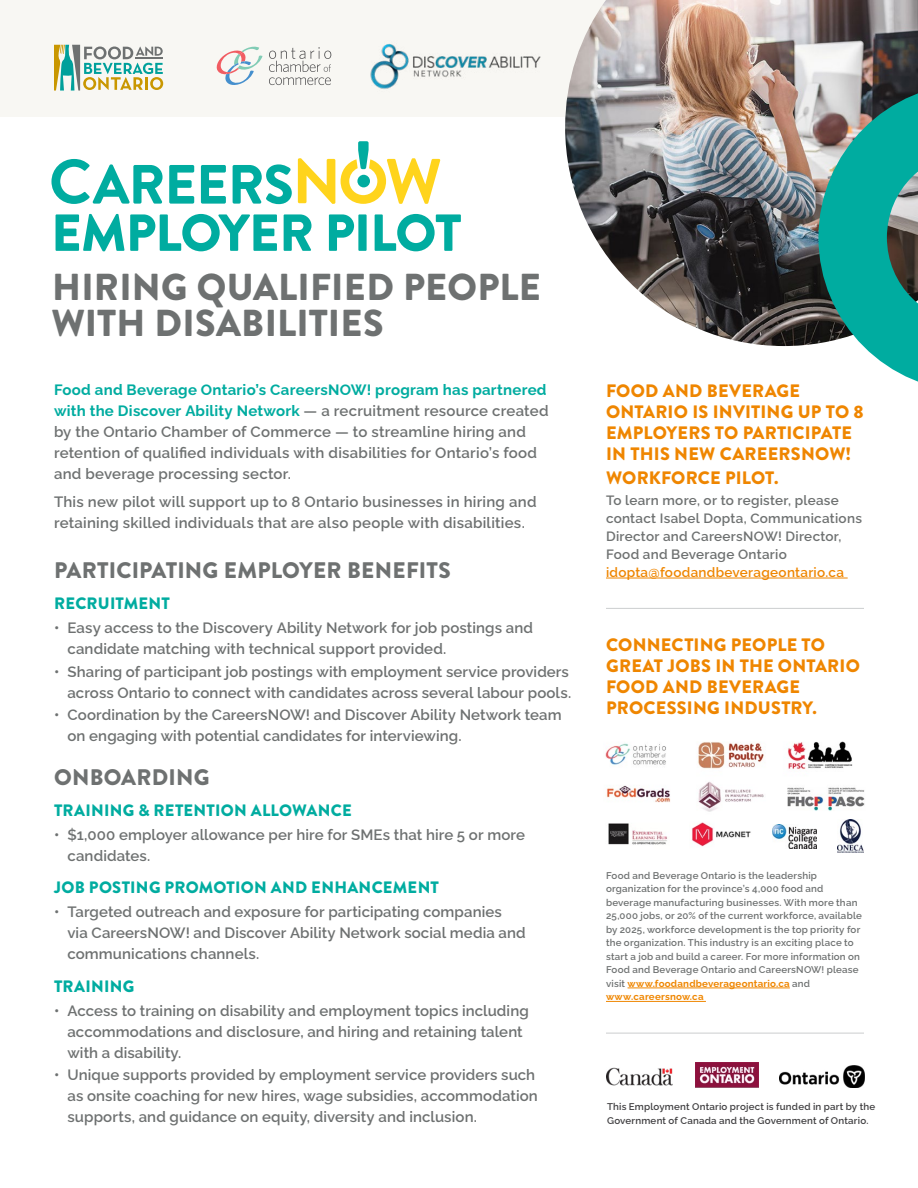
<style>
.page{position:relative;width:918px;height:1188px;background:#fff}
.page>*{position:absolute;margin:0;border:0;box-sizing:border-box;transform-origin:0 0}
.t1{font:900 52.05px "Brandon Grotesque";letter-spacing:-.02em;color:#00aca0}
.t2{font:900 37.5px/36px "Brandon Grotesque";letter-spacing:.005em;color:#6e7171}
.t3{font:900 22.5px "Brandon Grotesque";letter-spacing:.01em;color:#6e7171}
.t4{font:900 18px/21px "Brandon Grotesque";letter-spacing:.01em;color:#ef8600}
.t5{font:900 16.5px "Brandon Grotesque";letter-spacing:.015em;color:#00aca0}
.t6{font:600 15px/21px "Raleway";letter-spacing:.005em;color:#6e7171}
.t7{font:600 13.5px/18px "Raleway";letter-spacing:.02em;color:#6e7171}
.t8{font:600 13.5px "Raleway";letter-spacing:.02em;color:#ef8600}
.t9{font:600 9.75px/13.5px "Raleway";letter-spacing:.02em;color:#6e7171}
.t10{font:600 9.75px/13.5px "Raleway";letter-spacing:.02em;color:#414042}
.s1{font-weight:700;color:#00aca0}
.s2{font-weight:700;color:#ef8600}
</style>
<div class="page">
<div style="left:0;top:0;width:671px;height:117px;background:#f8f7f3"></div>
<img style="left:565px;top:0;width:353px;height:346px">
<svg style="left:298px;top:158px;width:37px;height:46px"></svg>
<svg style="left:51px;top:159px;width:112px;height:45px"></svg>
<svg style="left:233px;top:164px;width:59px;height:40px"></svg>
<svg style="left:169px;top:165px;width:25px;height:39px"></svg>
<svg style="left:201px;top:165px;width:25px;height:39px"></svg>
<svg style="left:341px;top:141px;width:99px;height:63px"></svg>
<div style="left:357px;top:175px;width:13px;height:12px;background:#00aca0;border-radius:50%"></div>
<hr style="left:628px;top:988px;width:162px;height:1px;background:#ef8600">
<hr style="left:606px;top:1001px;width:100px;height:1px;background:#ef8600">
<img style="left:779px;top:1066px;width:85px;height:21px">
<img style="left:696px;top:1063px;width:62px;height:24px">
<img style="left:606px;top:1068px;width:67px;height:17px">
<hr style="left:606px;top:578px;width:242px;height:1px;background:#ef8600">
<svg style="left:54px;top:45px;width:109px;height:46px"></svg>
<hr style="left:135px;top:57px;width:28px;height:2px;background:#6e7171">
<img style="left:370px;top:43px;width:171px;height:46px">
<svg style="left:269px;top:47px;width:62px;height:38px"></svg>
<svg style="left:216px;top:46px;width:47px;height:39px"></svg>
<hr style="left:606px;top:1033px;width:258px;height:1px;background:#d1d3d4">
<hr style="left:606px;top:608px;width:258px;height:1px;background:#d1d3d4">
<svg style="left:818px;top:83px;width:100px;height:299px;background:#3ca199"></svg>
<img style="left:605px;top:741px;width:260px;height:71px">
<img style="left:608px;top:823px;width:60px;height:22px">
<img style="left:692px;top:822px;width:59px;height:25px">
<img style="left:772px;top:825px;width:44px;height:23px">
<img style="left:837px;top:820px;width:27px;height:33px">
<h1 class="t1" style="left:51px;top:196px;width:412px">EMPLOYER PILOT</h1>
<h2 class="t2" style="left:51px;top:270px;width:491px">HIRING QUALIFIED PEOPLE<br>WITH DISABILITIES</h2>
<p class="t6" style="left:54px;top:377px;width:496px"><span class="s1">Food and Beverage Ontario’s CareersNOW! program has partnered with the Discover Ability Network</span> — a recruitment resource created by the Ontario Chamber of Commerce — to streamline hiring and retention of qualified individuals with disabilities for Ontario’s food and beverage processing sector.</p>
<p class="t6" style="left:54px;top:490px;width:484px">This new pilot will support up to 8 Ontario businesses in hiring and retaining skilled individuals that are also people with disabilities.</p>
<h3 class="t3" style="left:54px;top:555px;width:398px">PARTICIPATING EMPLOYER BENEFITS</h3>
<p class="t5" style="left:54px;top:592px;width:117px">RECRUITMENT</p>
<p class="t6" style="left:68px;top:616px;width:467px;text-indent:-14px">• Easy access to the Discovery Ability Network for job postings and candidate matching with technical support provided.</p>
<p class="t6" style="left:54px;top:659px;width:519px;text-align:right">• Sharing of participant job postings with employment service providers across Ontario to connect with candidates across several labour pools.</p>
<p class="t6" style="left:68px;top:703px;width:496px;text-indent:-14px">• Coordination by the CareersNOW! and Discover Ability Network team on engaging with potential candidates for interviewing.</p>
<h3 class="t3" style="left:54px;top:762px;width:157px">ONBOARDING</h3>
<p class="t5" style="left:54px;top:799px;width:299px">TRAINING &amp; RETENTION ALLOWANCE</p>
<p class="t6" style="left:68px;top:823px;width:459px;text-indent:-14px">• $1,000 employer allowance per hire for SMEs that hire 5 or more candidates.</p>
<p class="t5" style="left:54px;top:876px;width:386px">JOB POSTING PROMOTION AND ENHANCEMENT</p>
<p class="t6" style="left:68px;top:900px;width:460px;text-indent:-14px">• Targeted outreach and exposure for participating companies via CareersNOW! and Discover Ability Network social media and communications channels.</p>
<p class="t5" style="left:54px;top:974px;width:82px">TRAINING</p>
<p class="t6" style="left:68px;top:998px;width:463px;text-indent:-14px">• Access to training on disability and employment topics including accommodations and disclosure, and hiring and retaining talent with a disability.</p>
<p class="t6" style="left:68px;top:1063px;width:472px;text-indent:-14px">• Unique supports provided by employment service providers such as onsite coaching for new hires, wage subsidies, accommodation supports, and guidance on equity, diversity and inclusion.</p>
<p class="t4" style="left:606px;top:380px;width:259px">FOOD AND BEVERAGE<br>ONTARIO IS INVITING UP TO 8<br>EMPLOYERS TO PARTICIPATE<br>IN THIS NEW CAREERSNOW!</p>
<p class="t4" style="left:606px;top:467px;width:174px">WORKFORCE PILOT.</p>
<p class="t7" style="left:606px;top:490px;width:257px">To learn more, or to register, please contact Isabel Dopta, Communications Director and CareersNOW! Director, Food and Beverage Ontario</p>
<p class="t8" style="left:606px;top:561px;width:240px">idopta@foodandbeverageontario.ca</p>
<p class="t4" style="left:606px;top:635px;width:255px">CONNECTING PEOPLE TO<br>GREAT JOBS IN THE ONTARIO<br>FOOD AND BEVERAGE<br>PROCESSING INDUSTRY.</p>
<p class="t9" style="left:606px;top:868px;width:257px">Food and Beverage Ontario is the leadership organization for the province’s 4,000 food and beverage manufacturing businesses. With more than 25,000 jobs, or 20% of the current workforce, available by 2025, workforce development is the top priority for the organization. This industry is an exciting place to start a job and build a career. For more information on Food and Beverage Ontario and CareersNOW! please visit <span class="s2">www.foodandbeverageontario.ca</span> and <span class="s2">www.careersnow.ca</span></p>
<p class="t10" style="left:607px;top:1099px;width:270px">This Employment Ontario project is funded in part by the<br>Government of Canada and the Government of Ontario.</p>
</div>
